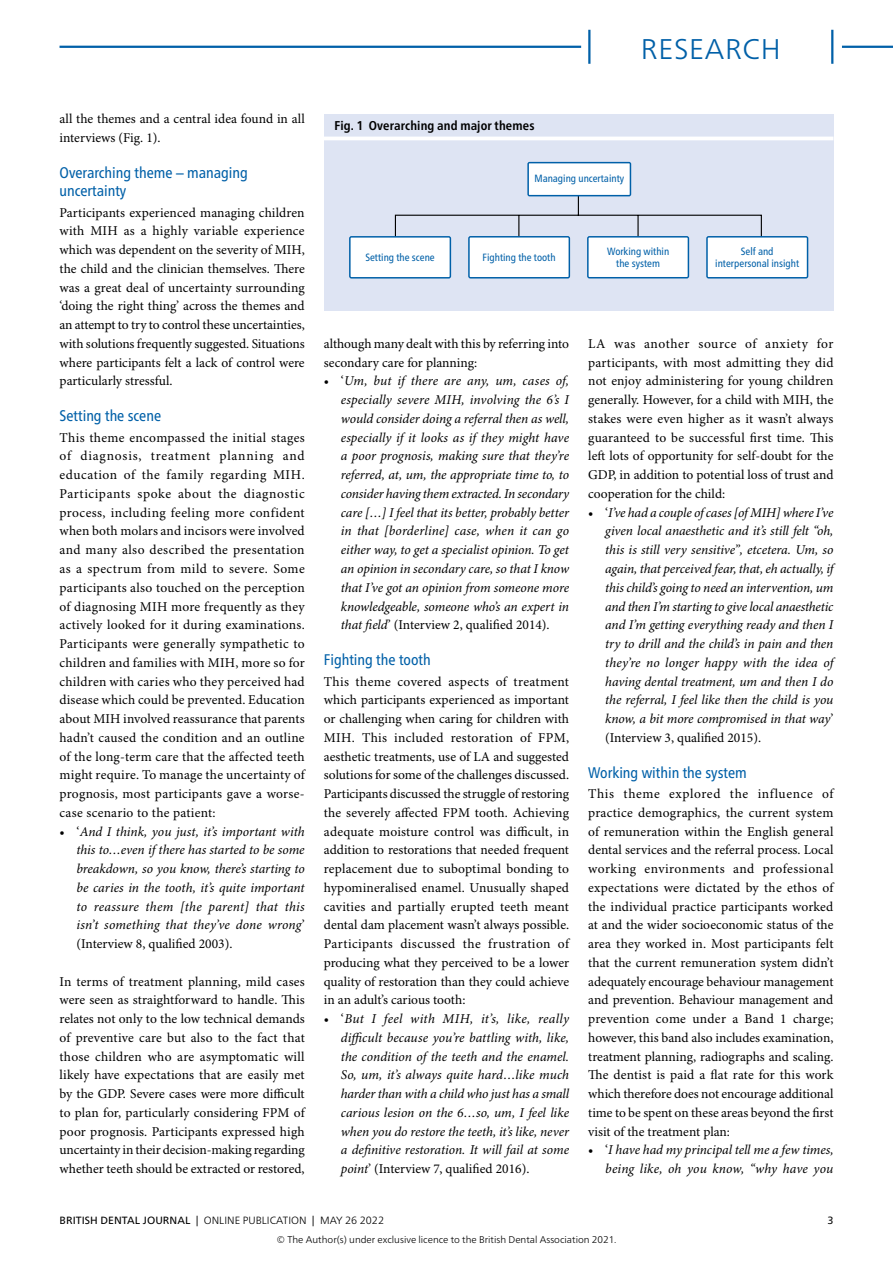
<style>
.page{position:relative;width:893px;height:1263px;background:#fff}
.page>*{position:absolute;margin:0;border:0;box-sizing:border-box;transform-origin:0 0}
.t1{font:28.5px "Frutiger Neue LT Pro Light 2";letter-spacing:.025em;color:#0060a8}
.SectionHeading_2_MSS{font:condensed 15.3px/18.8px "Frutiger Neue LT Pro";color:#0060a8}
.Para_9pt_justified_1{font:13.5px/18.8px "Minion Pro";color:#000;text-align:justify}
.t2{font:italic 13.5px/18.8px "Minion Pro";letter-spacing:-.005em;color:#000;text-align:justify}
.Image_Caption_MSS_wh{font:700 condensed 12.75px "Frutiger Neue LT Pro";letter-spacing:.01em;color:#000}
.t3{font:10.5px/12.6px "Frutiger Neue LT Pro Cn Rg 2";color:#0060a8;text-align:center}
.t4{font:10.5px "Frutiger Neue LT Pro Light 2";letter-spacing:.005em;color:#000}
.t5{font:10.5px "Frutiger Neue LT Pro";color:#000}
.t6{font:9.75px "Frutiger Neue LT Pro Light 2";color:#000}
.s1{font-style:normal}
.s2{font-family:"Frutiger Neue LT Pro"}
</style>
<div class="page">
<div style="left:324px;top:114px;width:509px;height:196px;background:#dee4f3"></div>
<svg style="left:349px;top:162px;width:459px;height:117px"></svg>
<hr style="left:324px;top:137px;width:509px;height:3px;background:#fff">
<hr style="left:60px;top:46px;width:521px;height:2px;background:#0060a8">
<hr style="left:842px;top:46px;width:51px;height:2px;background:#0060a8">
<hr style="left:588px;top:30px;width:2px;height:34px;background:#0060a8">
<hr style="left:831px;top:30px;width:2px;height:34px;background:#0060a8">
<h1 class="t1" style="left:641px;top:32px;width:141px">RESEARCH</h1>
<p class="Para_9pt_justified_1" style="left:60px;top:110px;width:247px">all the themes and a central idea found in all interviews (Fig. 1).</p>
<p class="SectionHeading_2_MSS" style="left:60px;top:163px;width:190px">Overarching theme – managing uncertainty</p>
<p class="Para_9pt_justified_1" style="left:60px;top:204px;width:247px">Participants experienced managing children with MIH as a highly variable experience which was dependent on the severity of MIH, the child and the clinician themselves. There was a great deal of uncertainty surrounding ‘doing the right thing’ across the themes and an attempt to try to control these uncertainties, with solutions frequently suggested. Situations where participants felt a lack of control were particularly stressful.</p>
<p class="SectionHeading_2_MSS" style="left:60px;top:407px;width:103px">Setting the scene</p>
<p class="Para_9pt_justified_1" style="left:60px;top:429px;width:247px">This theme encompassed the initial stages of diagnosis, treatment planning and education of the family regarding MIH.<br>Participants spoke about the diagnostic process, including feeling more confident when both molars and incisors were involved and many also described the presentation as a spectrum from mild to severe. Some participants also touched on the perception of diagnosing MIH more frequently as they actively looked for it during examinations.<br>Participants were generally sympathetic to children and families with MIH, more so for children with caries who they perceived had disease which could be prevented. Education about MIH involved reassurance that parents hadn’t caused the condition and an outline of the long-term care that the affected teeth might require. To manage the uncertainty of prognosis, most participants gave a worse&shy;case scenario to the patient:</p>
<p class="t2" style="left:77px;top:822px;width:230px;text-indent:-17px"><span class="s1">• ‘</span>And I think, you just, it’s important with this to…even if there has started to be some breakdown, so you know, there’s starting to be caries in the tooth, it’s quite important to reassure them [the parent] that this isn’t something that they’ve done wrong<span class="s1">’ (Interview 8, qualified 2003).</span></p>
<p class="Para_9pt_justified_1" style="left:60px;top:972px;width:247px">In terms of treatment planning, mild cases were seen as straightforward to handle. This relates not only to the low technical demands of preventive care but also to the fact that those children who are asymptomatic will likely have expectations that are easily met by the GDP. Severe cases were more difficult to plan for, particularly considering FPM of poor prognosis. Participants expressed high uncertainty in their decision-making regarding whether teeth should be extracted or restored,</p>
<p class="Image_Caption_MSS_wh" style="left:334px;top:118px;width:201px">Fig. 1 Overarching and major themes</p>
<p class="t3" style="left:534px;top:172px;width:91px">Managing uncertainty</p>
<p class="t3" style="left:365px;top:251px;width:71px">Setting the scene</p>
<p class="t3" style="left:483px;top:251px;width:74px">Fighting the tooth</p>
<p class="t3" style="left:607px;top:245px;width:64px">Working within the system</p>
<p class="t3" style="left:715px;top:245px;width:85px">Self and interpersonal insight</p>
<p class="Para_9pt_justified_1" style="left:324px;top:335px;width:247px">although many dealt with this by referring into secondary care for planning:</p>
<p class="t2" style="left:341px;top:372px;width:230px;text-indent:-17px"><span class="s1">• ‘</span>Um, but if there are any, um, cases of, especially severe MIH, involving the 6’s I would consider doing a referral then as well, especially if it looks as if they might have a poor prognosis, making sure that they’re referred, at, um, the appropriate time to, to consider having them extracted. In secondary care […] I feel that its better, probably better in that [borderline] case, when it can go either way, to get a specialist opinion. To get an opinion in secondary care, so that I know that I’ve got an opinion from someone more knowledgeable, someone who’s an expert in that field<span class="s1">’ (Interview 2, qualified 2014).</span></p>
<p class="SectionHeading_2_MSS" style="left:324px;top:650px;width:108px">Fighting the tooth</p>
<p class="Para_9pt_justified_1" style="left:324px;top:672px;width:247px">This theme covered aspects of treatment which participants experienced as important or challenging when caring for children with MIH. This included restoration of FPM, aesthetic treatments, use of LA and suggested solutions for some of the challenges discussed.<br>Participants discussed the struggle of restoring the severely affected FPM tooth. Achieving adequate moisture control was difficult, in addition to restorations that needed frequent replacement due to suboptimal bonding to hypomineralised enamel. Unusually shaped cavities and partially erupted teeth meant dental dam placement wasn’t always possible.<br>Participants discussed the frustration of producing what they perceived to be a lower quality of restoration than they could achieve in an adult’s carious tooth:</p>
<p class="t2" style="left:341px;top:1010px;width:230px;text-indent:-17px"><span class="s1">• ‘</span>But I feel with MIH, it’s, like, really difficult because you’re battling with, like, the condition of the teeth and the enamel.<br>So, um, it’s always quite hard…like much harder than with a child who just has a small carious lesion on the 6…so, um, I feel like when you do restore the teeth, it’s like, never a definitive restoration. It will fail at some point<span class="s1">’ (Interview 7, qualified 2016).</span></p>
<p class="Para_9pt_justified_1" style="left:588px;top:335px;width:247px">LA was another source of anxiety for participants, with most admitting they did not enjoy administering for young children generally. However, for a child with MIH, the stakes were even higher as it wasn’t always guaranteed to be successful first time. This left lots of opportunity for self-doubt for the GDP, in addition to potential loss of trust and cooperation for the child:</p>
<p class="t2" style="left:605px;top:504px;width:230px;text-indent:-17px"><span class="s1">• ‘</span>I’ve had a couple of cases [of MIH] where I’ve given local anaesthetic and it’s still felt “oh, this is still very sensitive”, etcetera. Um, so again, that perceived fear, that, eh actually, if this child’s going to need an intervention, um and then I’m starting to give local anaesthetic and I’m getting everything ready and then I try to drill and the child’s in pain and then they’re no longer happy with the idea of having dental treatment, um and then I do the referral, I feel like then the child is you know, a bit more compromised in that way<span class="s1">’ (Interview 3, qualified 2015).</span></p>
<p class="SectionHeading_2_MSS" style="left:588px;top:763px;width:160px">Working within the system</p>
<p class="Para_9pt_justified_1" style="left:588px;top:785px;width:247px">This theme explored the influence of practice demographics, the current system of remuneration within the English general dental services and the referral process. Local working environments and professional expectations were dictated by the ethos of the individual practice participants worked at and the wider socioeconomic status of the area they worked in. Most participants felt that the current remuneration system didn’t adequately encourage behaviour management and prevention. Behaviour management and prevention come under a Band 1 charge; however, this band also includes examination, treatment planning, radiographs and scaling.<br>The dentist is paid a flat rate for this work which therefore does not encourage additional time to be spent on these areas beyond the first visit of the treatment plan:</p>
<p class="t2" style="left:588px;top:1141px;width:247px;text-align:right"><span class="s1">• ‘</span>I have had my principal tell me a few times, being like, oh you know, “why have you</p>
<p class="t4" style="left:60px;top:1214px;width:326px"><span class="s2">BRITISH DENTAL JOURNAL |</span> ONLINE PUBLICATION <span class="s2">|</span> MAY 26 2022</p>
<p class="t5" style="left:827px;top:1214px;width:8px">3</p>
<p class="t6" style="left:276px;top:1234px;width:342px">© The Author(s) under exclusive licence to the British Dental Association 2021.</p>
</div>
